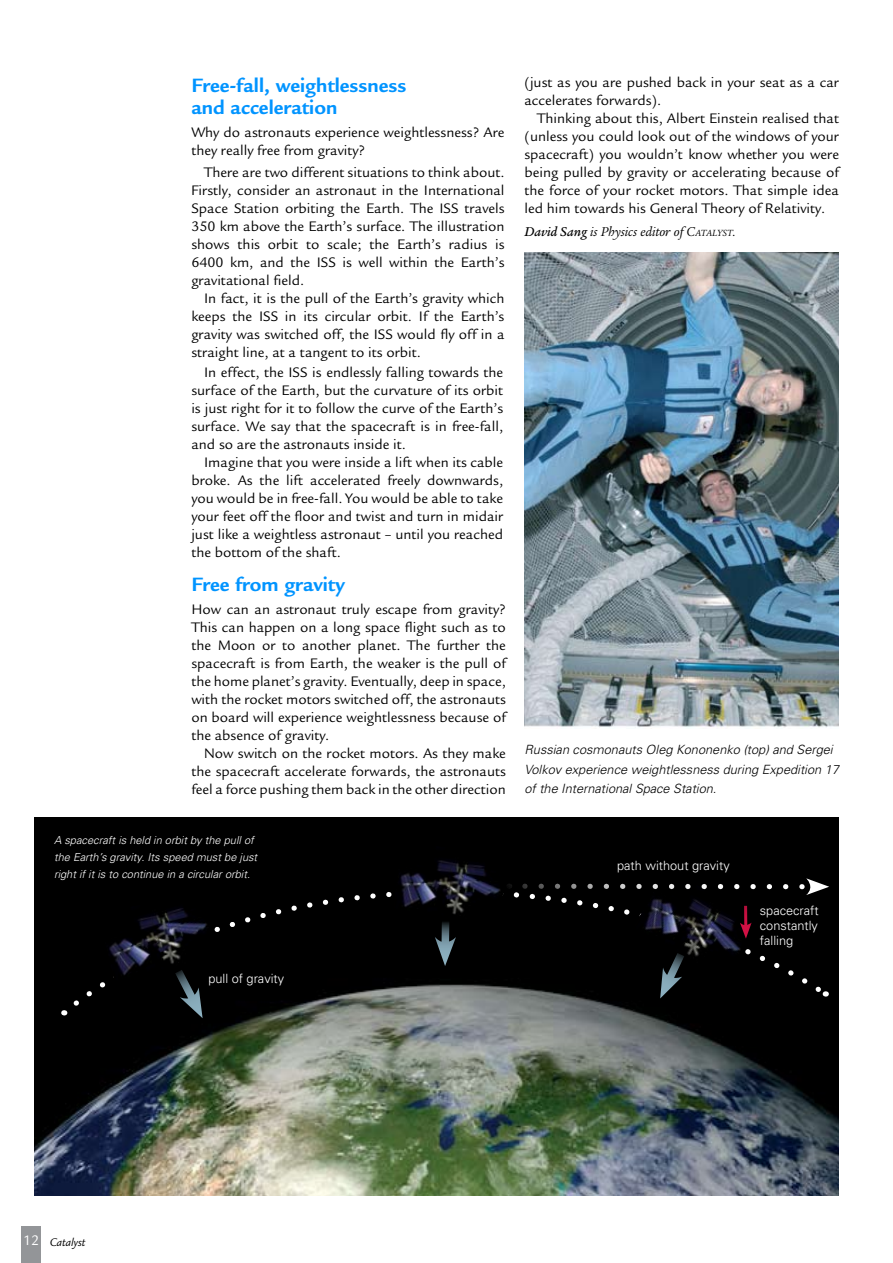
<style>
.page{position:relative;width:893px;height:1263px;background:#fff}
.page>*{position:absolute;margin:0;border:0;box-sizing:border-box;transform-origin:0 0}
.t1{font:700 21px/22.5px "Legacy Sans";color:#0094ff}
.t2{font:15px/18px "Legacy Sans";color:#000;text-align:justify}
.t3{font:italic 13.95px "Legacy Ser ITC";color:#000}
.t4{font:italic 300 12.75px/19.5px "Univers";color:#000}
.t5{font:300 12.75px/15px "Univers";color:#fff;text-align:justify}
.t6{font:italic 12px "Legacy Sans";color:#000}
.t7{font:italic 300 11.1px/16.8px "Univers";color:#fff}
.s1{font-family:"Legacy Ser ITC Medi Ital OS";font-style:normal}
.s2{font-style:inherit}
.s3{font-size:9.75px}
.s4{font-style:normal;font-size:15px;color:#fff}
</style>
<div class="page">
<div style="left:34px;top:818px;width:805px;height:377px;background:#000"></div>
<div style="left:21px;top:1226px;width:20px;height:37px;background:#939598"></div>
<img style="left:524px;top:253px;width:315px;height:475px">
<img style="left:34px;top:991px;width:805px;height:204px">
<svg style="left:69px;top:884px;width:757px;height:126px"></svg>
<img style="left:98px;top:889px;width:123px;height:104px">
<img style="left:391px;top:860px;width:117px;height:76px">
<img style="left:627px;top:895px;width:133px;height:96px">
<svg style="left:174px;top:968px;width:30px;height:50px"></svg>
<svg style="left:441px;top:921px;width:8px;height:16px"></svg>
<svg style="left:435px;top:937px;width:21px;height:29px"></svg>
<svg style="left:520px;top:878px;width:309px;height:17px"></svg>
<svg style="left:659px;top:951px;width:27px;height:47px"></svg>
<hr style="left:744px;top:906px;width:3px;height:22px;background:#d31145">
<svg style="left:740px;top:922px;width:12px;height:17px"></svg>
<p class="t2" style="left:524px;top:74px;width:316px">(just as you are pushed back in your seat as a car accelerates forwards).</p>
<p class="t2" style="left:524px;top:110px;width:316px;text-indent:13px">Thinking about this, Albert Einstein realised that (unless you could look out of the windows of your spacecraft) you wouldn’t know whether you were being pulled by gravity or accelerating because of the force of your rocket motors. That simple idea led him towards his General Theory of Relativity.</p>
<p class="t3" style="left:524px;top:223px;width:213px"><span class="s1">David Sang</span> is Physics editor of <span class="s2">C</span><span class="s3">ATALYST</span><span class="s2">.</span></p>
<h1 class="t1" style="left:191px;top:74px;width:216px">Free-fall, weightlessness and acceleration</h1>
<p class="t2" style="left:191px;top:123px;width:315px">Why do astronauts experience weightlessness? Are they really free from gravity?</p>
<p class="t2" style="left:191px;top:163px;width:315px;text-indent:13px">There are two different situations to think about.<br>Firstly, consider an astronaut in the International Space Station orbiting the Earth. The ISS travels 350 km above the Earth’s surface. The illustration shows this orbit to scale; the Earth’s radius is 6400 km, and the ISS is well within the Earth’s gravitational field.</p>
<p class="t2" style="left:191px;top:289px;width:315px;text-indent:13px">In fact, it is the pull of the Earth’s gravity which keeps the ISS in its circular orbit. If the Earth’s gravity was switched off, the ISS would fly off in a straight line, at a tangent to its orbit.</p>
<p class="t2" style="left:191px;top:364px;width:313px;text-indent:13px">In effect, the ISS is endlessly falling towards the surface of the Earth, but the curvature of its orbit is just right for it to follow the curve of the Earth’s surface. We say that the spacecraft is in free-fall, and so are the astronauts inside it.</p>
<p class="t2" style="left:191px;top:454px;width:313px;text-indent:13px">Imagine that you were inside a lift when its cable broke. As the lift accelerated freely downwards, you would be in free-fall. You would be able to take your feet off the floor and twist and turn in midair just like a weightless astronaut – until you reached the bottom of the shaft.</p>
<h1 class="t1" style="left:191px;top:574px;width:155px">Free from gravity</h1>
<p class="t2" style="left:191px;top:600px;width:316px">How can an astronaut truly escape from gravity?<br>This can happen on a long space flight such as to the Moon or to another planet. The further the spacecraft is from Earth, the weaker is the pull of the home planet’s gravity. Eventually, deep in space, with the rocket motors switched off, the astronauts on board will experience weightlessness because of the absence of gravity.</p>
<p class="t2" style="left:191px;top:744px;width:316px;text-indent:13px">Now switch on the rocket motors. As they make the spacecraft accelerate forwards, the astronauts feel a force pushing them back in the other direction</p>
<p class="t4" style="left:524px;top:739px;width:316px">Russian cosmonauts Oleg Kononenko (top) and Sergei<br>Volkov experience weightlessness during Expedition 17 of the International Space Station.</p>
<p class="t7" style="left:54px;top:831px;width:205px">A spacecraft is held in orbit by the pull of the Earth’s gravity. Its speed must be just right if it is to continue in a circular orbit.</p>
<p class="t6" style="left:23px;top:1236px;width:64px"><span class="s4">12</span> Catalyst</p>
<p class="t5" style="left:208px;top:971px;width:77px">pull of gravity</p>
<p class="t5" style="left:617px;top:857px;width:114px">path without gravity</p>
<p class="t5" style="left:760px;top:903px;width:60px">spacecraft constantly falling</p>
</div>
